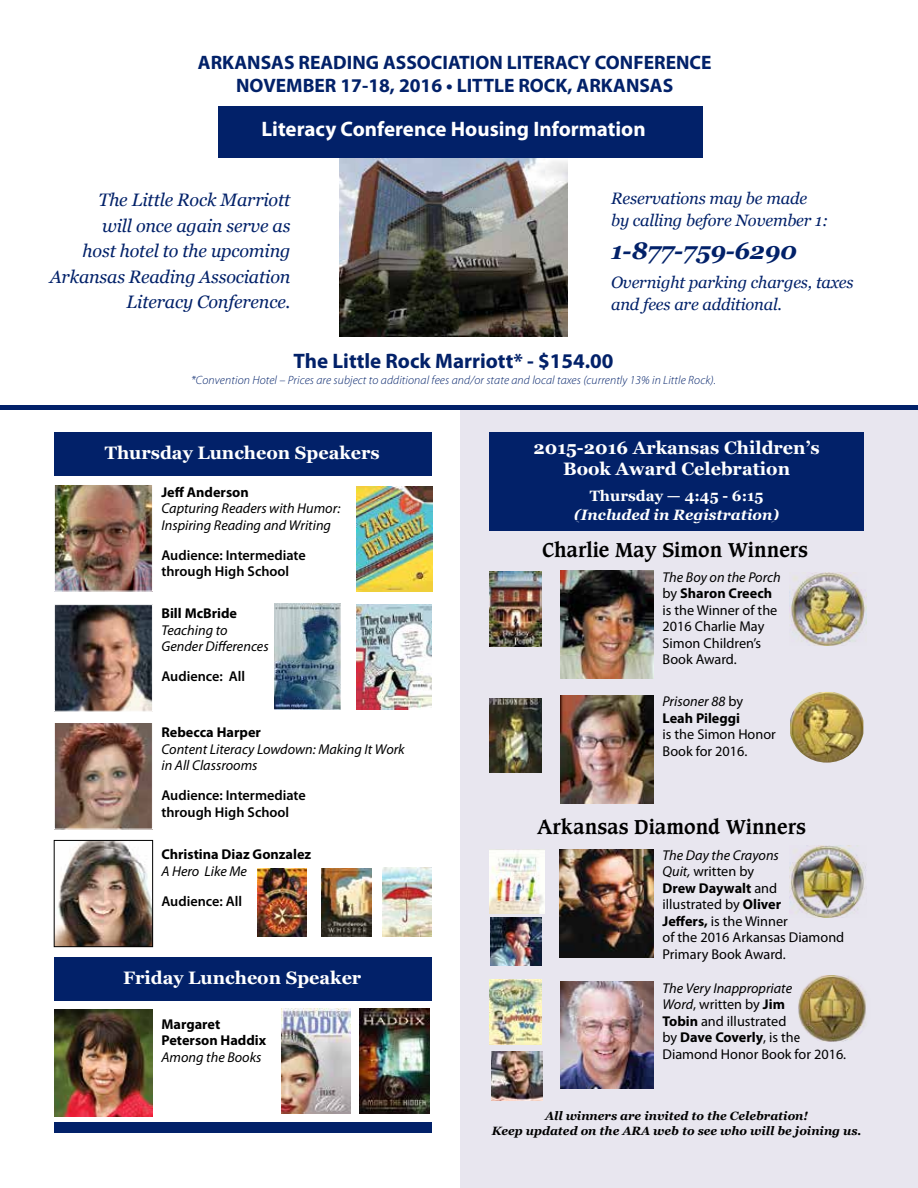
<style>
.page{position:relative;width:918px;height:1188px;background:#fff}
.page>*{position:absolute;margin:0;border:0;box-sizing:border-box;transform-origin:0 0}
.t1{font:italic 700 24px "Georgia";letter-spacing:-.01em;color:#022169}
.t2{font:700 21px "Myriad Pro";color:#fff}
.t3{font:700 21px "Myriad Pro";color:#022169}
.t4{font:700 19.5px/23.4px "Myriad Pro";color:#022169;text-align:center}
.t5{font:700 19.5px "Caxton";color:#000}
.t6{font:italic 18px/25.5px "Georgia";letter-spacing:-.01em;color:#022169;text-align:right}
.t7{font:700 18px/21.6px "Georgia";color:#fff;text-align:center}
.t8{font:italic 16.5px/22.5px "Georgia";letter-spacing:-.01em;color:#022169}
.t9{font:italic 700 15px "Georgia";color:#fff}
.t10{font:700 15px "Georgia";color:#fff}
.t11{font:14.25px/16.5px "Myriad Pro";color:#000}
.t12{font:italic 14.25px/16.5px "Myriad Pro";color:#000}
.t13{font:700 14.25px/16.5px "Myriad Pro";color:#000}
.t14{font:600 14.25px/16.5px "Myriad Pro";color:#000}
.t15{font:italic 300 12px "Myriad Pro";letter-spacing:.01em;color:#022169}
.t16{font:italic 700 12px/14.4px "Georgia";color:#000;text-align:center}
.s1{font-style:italic}
.s2{font-weight:700}
.s3{font-weight:400;font-style:italic}
.s4{font-weight:400}
</style>
<div class="page">
<div style="left:460px;top:405px;width:458px;height:783px;background:#e8e6ef"></div>
<div style="left:0;top:405px;width:918px;height:5px;background:#022169"></div>
<div style="left:54px;top:432px;width:378px;height:43px;background:#022169"></div>
<div style="left:54px;top:957px;width:378px;height:43px;background:#022169"></div>
<div style="left:54px;top:1122px;width:378px;height:11px;background:#022169"></div>
<img style="left:340px;top:158px;width:227px;height:179px">
<div style="left:218px;top:106px;width:485px;height:52px;background:#022169"></div>
<img style="left:56px;top:486px;width:95px;height:104px">
<div style="left:54px;top:484px;width:99px;height:108px;border:1px solid #fff"></div>
<img style="left:357px;top:486px;width:75px;height:106px">
<img style="left:258px;top:868px;width:49px;height:69px">
<img style="left:322px;top:868px;width:49px;height:69px">
<img style="left:383px;top:868px;width:49px;height:68px">
<img style="left:56px;top:842px;width:95px;height:103px">
<div style="left:54px;top:840px;width:99px;height:107px;border:1px solid #000"></div>
<img style="left:54px;top:1010px;width:99px;height:106px">
<img style="left:56px;top:724px;width:95px;height:104px">
<div style="left:54px;top:722px;width:99px;height:108px;border:1px solid #fff"></div>
<img style="left:274px;top:604px;width:66px;height:105px">
<img style="left:356px;top:604px;width:76px;height:106px">
<img style="left:56px;top:606px;width:95px;height:104px">
<div style="left:54px;top:604px;width:99px;height:108px;border:1px solid #fff"></div>
<div style="left:489px;top:432px;width:375px;height:98px;background:#022169"></div>
<img style="left:790px;top:573px;width:77px;height:73px">
<img style="left:489px;top:571px;width:53px;height:75px">
<img style="left:489px;top:698px;width:53px;height:75px">
<img style="left:560px;top:571px;width:94px;height:108px">
<img style="left:560px;top:696px;width:94px;height:108px">
<img style="left:790px;top:692px;width:73px;height:71px">
<img style="left:790px;top:845px;width:76px;height:73px">
<img style="left:489px;top:849px;width:56px;height:65px">
<img style="left:489px;top:980px;width:53px;height:64px">
<img style="left:560px;top:849px;width:93px;height:108px">
<img style="left:560px;top:982px;width:94px;height:106px">
<img style="left:798px;top:975px;width:68px;height:67px">
<img style="left:360px;top:1009px;width:70px;height:105px">
<img style="left:282px;top:1008px;width:69px;height:105px">
<img style="left:492px;top:1051px;width:51px;height:49px">
<img style="left:491px;top:917px;width:51px;height:49px">
<h3 class="t4" style="left:198px;top:50px;width:515px">ARKANSAS READING ASSOCIATION LITERACY CONFERENCE<br>NOVEMBER 17-18, 2016 • LITTLE ROCK, ARKANSAS</h3>
<h2 class="t2" style="left:262px;top:116px;width:386px">Literacy Conference Housing Information</h2>
<p class="t6" style="left:50px;top:187px;width:242px">The Little Rock Marriott<br>will once again serve as<br>host hotel to the upcoming<br>Arkansas Reading Association<br>Literacy Conference.</p>
<p class="t8" style="left:611px;top:186px;width:219px">Reservations may be made by calling before November 1:</p>
<h1 class="t1" style="left:611px;top:233px;width:187px">1-877-759-6290</h1>
<p class="t8" style="left:611px;top:270px;width:244px">Overnight parking charges, taxes and fees are additional.</p>
<h2 class="t3" style="left:294px;top:347px;width:321px">The Little Rock Marriott* - $154.00</h2>
<p class="t15" style="left:191px;top:373px;width:526px">*Convention Hotel – Prices are subject to additional fees and/or state and local taxes (currently 13% in Little Rock).</p>
<p class="t7" style="left:533px;top:436px;width:288px">2015-2016 Arkansas Children’s<br>Book Award Celebration</p>
<p class="t10" style="left:590px;top:484px;width:175px">Thursday — 4:45 - 6:15</p>
<p class="t9" style="left:574px;top:504px;width:206px">(Included in Registration)</p>
<p class="t7" style="left:105px;top:441px;width:276px">Thursday Luncheon Speakers</p>
<p class="t13" style="left:161px;top:483px;width:89px">Jeff Anderson</p>
<p class="t12" style="left:161px;top:500px;width:180px">Capturing Readers with Humor:<br>Inspiring Reading and Writing</p>
<p class="t14" style="left:161px;top:547px;width:146px">Audience: Intermediate through High School</p>
<h3 class="t5" style="left:542px;top:538px;width:267px">Charlie May Simon Winners</h3>
<p class="t11" style="left:663px;top:569px;width:120px"><span class="s1">The Boy on the Porch </span>by <span class="s2">Sharon Creech </span>is the Winner of the<br>2016 Charlie May<br>Simon Children’s<br>Book Award.</p>
<p class="t13" style="left:663px;top:693px;width:82px"><span class="s3">Prisoner 88</span> <span class="s4">by<br></span>Leah Pileggi</p>
<p class="t11" style="left:663px;top:727px;width:115px">is the Simon Honor<br>Book for 2016.</p>
<p class="t13" style="left:161px;top:605px;width:77px">Bill McBride</p>
<p class="t12" style="left:161px;top:621px;width:109px">Teaching to<br>Gender Differences</p>
<p class="t14" style="left:161px;top:668px;width:85px">Audience: All</p>
<p class="t13" style="left:161px;top:724px;width:101px">Rebecca Harper</p>
<p class="t12" style="left:161px;top:740px;width:245px">Content Literacy Lowdown: Making It Work in All Classrooms</p>
<p class="t14" style="left:161px;top:787px;width:146px">Audience: Intermediate through High School</p>
<h3 class="t5" style="left:537px;top:815px;width:270px">Arkansas Diamond Winners</h3>
<p class="t13" style="left:161px;top:846px;width:151px">Christina Diaz Gonzalez</p>
<p class="t12" style="left:161px;top:862px;width:87px">A Hero Like Me</p>
<p class="t14" style="left:161px;top:892px;width:82px">Audience: All</p>
<p class="t7" style="left:123px;top:966px;width:240px">Friday Luncheon Speaker</p>
<p class="t13" style="left:161px;top:1015px;width:106px">Margaret<br>Peterson Haddix</p>
<p class="t12" style="left:161px;top:1048px;width:102px">Among the Books</p>
<p class="t11" style="left:663px;top:847px;width:183px"><span class="s1">The Day the Crayons<br>Quit,</span> written by<br><span class="s2">Drew Daywalt</span> and<br>illustrated by <span class="s2">Oliver<br>Jeffers,</span> is the Winner<br>of the 2016 Arkansas Diamond<br>Primary Book Award.</p>
<p class="t11" style="left:663px;top:980px;width:185px"><span class="s1">The Very Inappropriate<br>Word</span>, written by <span class="s2">Jim<br>Tobin</span> and illustrated<br>by <span class="s2">Dave Coverly</span>, is the<br>Diamond Honor Book for 2016.</p>
<p class="t16" style="left:492px;top:1108px;width:371px">All winners are invited to the Celebration!<br>Keep updated on the ARA web to see who will be joining us.</p>
</div>
